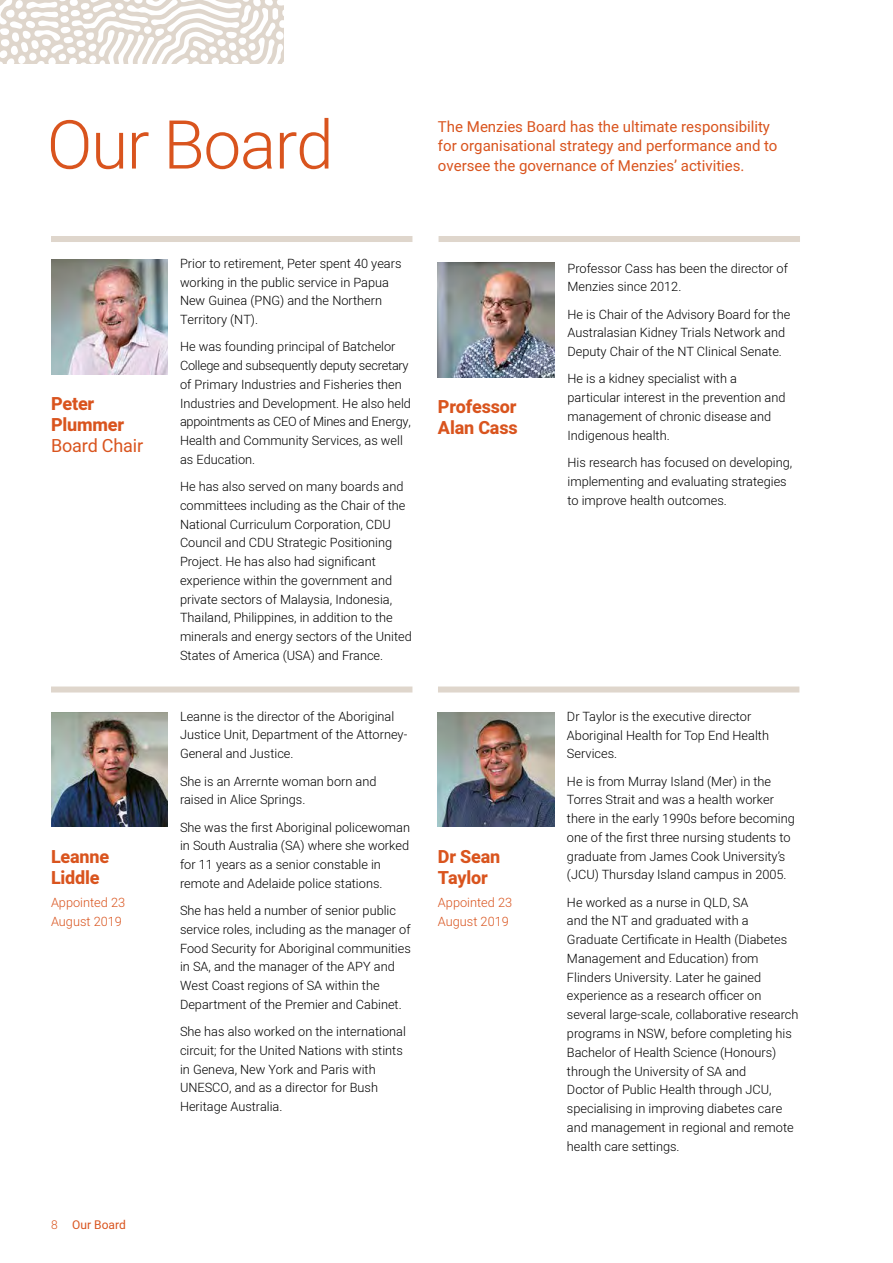
<style>
.page{position:relative;width:893px;height:1263px;background:#fff}
.page>*{position:absolute;margin:0;border:0;box-sizing:border-box;transform-origin:0 0}
.t1{font:300 67.5px "Heebo";letter-spacing:-.02em;color:#d9541e}
.t2{font:800 18px/21px "Heebo";letter-spacing:-.01em;color:#d9541e}
.t3{font:18px "Heebo";letter-spacing:-.01em;color:#d9541e}
.t4{font:15px/19.5px "Heebo";color:#d9541e}
.t5{font:300 12.75px/18.8px "Heebo";color:#000}
.t6{font:300 12.75px/18.8px "Heebo";color:#d9541e}
.t7{font:12px "Heebo";color:#d9541e}
.s1{font-weight:300}
</style>
<div class="page">
<svg style="left:0;top:0;width:283px;height:64px"></svg>
<img style="left:51px;top:259px;width:116px;height:115px">
<div style="left:51px;top:236px;width:361px;height:6px;background:#dfd6cc"></div>
<img style="left:438px;top:262px;width:116px;height:115px">
<div style="left:439px;top:236px;width:361px;height:6px;background:#dfd6cc"></div>
<img style="left:51px;top:712px;width:116px;height:115px">
<div style="left:51px;top:686px;width:361px;height:6px;background:#dfd6cc"></div>
<img style="left:438px;top:712px;width:116px;height:115px">
<div style="left:438px;top:686px;width:361px;height:6px;background:#dfd6cc"></div>
<h1 class="t1" style="left:47px;top:98px;width:288px">Our Board</h1>
<p class="t4" style="left:438px;top:116px;width:341px">The Menzies Board has the ultimate responsibility for organisational strategy and performance and to oversee the governance of Menzies’ activities.</p>
<h2 class="t2" style="left:51px;top:394px;width:75px">Peter<br>Plummer</h2>
<h2 class="t3" style="left:51px;top:433px;width:94px">Board Chair</h2>
<h2 class="t2" style="left:51px;top:847px;width:60px">Leanne<br>Liddle</h2>
<p class="t6" style="left:51px;top:893px;width:76px">Appointed 23<br>August 2019</p>
<p class="t5" style="left:180px;top:254px;width:223px">Prior to retirement, Peter spent 40 years working in the public service in Papua<br>New Guinea (PNG) and the Northern<br>Territory (NT).</p>
<p class="t5" style="left:180px;top:337px;width:232px">He was founding principal of Batchelor College and subsequently deputy secretary of Primary Industries and Fisheries then Industries and Development. He also held appointments as CEO of Mines and Energy, Health and Community Services, as well as Education.</p>
<p class="t5" style="left:180px;top:477px;width:233px">He has also served on many boards and committees including as the Chair of the National Curriculum Corporation, CDU Council and CDU Strategic Positioning Project. He has also had significant experience within the government and private sectors of Malaysia, Indonesia, Thailand, Philippines, in addition to the minerals and energy sectors of the United States of America (USA) and France.</p>
<p class="t5" style="left:180px;top:707px;width:229px">Leanne is the director of the Aboriginal<br>Justice Unit, Department of the Attorney-<br>General and Justice.</p>
<p class="t5" style="left:180px;top:771px;width:198px">She is an Arrernte woman born and raised in Alice Springs.</p>
<p class="t5" style="left:180px;top:817px;width:232px">She was the first Aboriginal policewoman in South Australia (SA) where she worked for 11 years as a senior constable in remote and Adelaide police stations.</p>
<p class="t5" style="left:180px;top:901px;width:232px">She has held a number of senior public service roles, including as the manager of Food Security for Aboriginal communities in SA, and the manager of the APY and West Coast regions of SA within the Department of the Premier and Cabinet.</p>
<p class="t5" style="left:180px;top:1022px;width:227px">She has also worked on the international circuit; for the United Nations with stints in Geneva, New York and Paris with UNESCO, and as a director for Bush Heritage Australia.</p>
<h2 class="t2" style="left:438px;top:397px;width:81px">Professor<br>Alan Cass</h2>
<h2 class="t2" style="left:438px;top:847px;width:64px">Dr Sean<br>Taylor</h2>
<p class="t6" style="left:438px;top:893px;width:76px">Appointed 23<br>August 2019</p>
<p class="t7" style="left:51px;top:1216px;width:76px"><span class="s1">8</span> Our Board</p>
<p class="t5" style="left:567px;top:259px;width:222px">Professor Cass has been the director of<br>Menzies since 2012.</p>
<p class="t5" style="left:567px;top:305px;width:224px">He is Chair of the Advisory Board for the<br>Australasian Kidney Trials Network and<br>Deputy Chair of the NT Clinical Senate.</p>
<p class="t5" style="left:567px;top:369px;width:219px">He is a kidney specialist with a particular interest in the prevention and management of chronic disease and<br>Indigenous health.</p>
<p class="t5" style="left:567px;top:453px;width:226px">His research has focused on developing, implementing and evaluating strategies to improve health outcomes.</p>
<p class="t5" style="left:567px;top:707px;width:204px">Dr Taylor is the executive director<br>Aboriginal Health for Top End Health<br>Services.</p>
<p class="t5" style="left:567px;top:771px;width:229px">He is from Murray Island (Mer) in the Torres Strait and was a health worker there in the early 1990s before becoming one of the first three nursing students to graduate from James Cook University’s (JCU) Thursday Island campus in 2005.</p>
<p class="t5" style="left:567px;top:892px;width:233px">He worked as a nurse in QLD, SA<br>and the NT and graduated with a Graduate Certificate in Health (Diabetes Management and Education) from Flinders University. Later he gained experience as a research officer on several large-scale, collaborative research programs in NSW, before completing his Bachelor of Health Science (Honours) through the University of SA and<br>Doctor of Public Health through JCU, specialising in improving diabetes care and management in regional and remote health care settings.</p>
</div>
